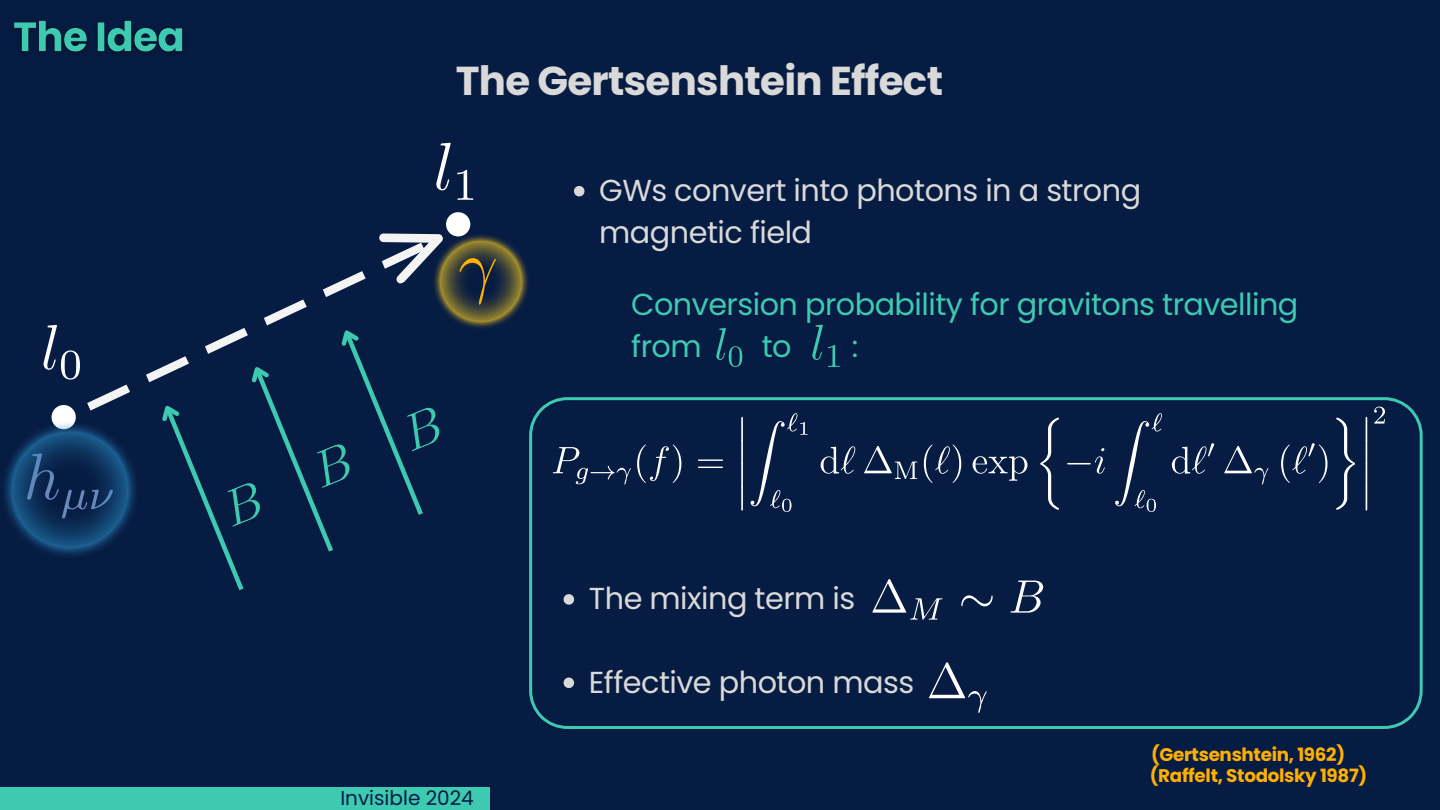
<style>
.page{position:relative;width:1440px;height:810px;background:#071c42}
.page>*{position:absolute;margin:0;border:0;box-sizing:border-box;transform-origin:0 0}
.t1{font:700 40.3px "Poppins";letter-spacing:-.015em;color:#d9d9d9}
.t2{font:30.3px/42px "Poppins";letter-spacing:-.015em;color:#d9d9d9}
.t3{font:30.3px/42px "Poppins";letter-spacing:-.015em;color:#3dcab1}
.t4{font:20px "Poppins";color:#071c42}
.t5{font:700 18.3px "Poppins";letter-spacing:-.015em;color:#ffb000}
</style>
<div class="page">
<div style="left:0;top:787px;width:489px;height:23px;background:#3dcab1"></div>
<svg style="left:44px;top:325px;width:36px;height:55px"></svg>
<svg style="left:436px;top:143px;width:15px;height:47px"></svg>
<svg style="left:457px;top:170px;width:16px;height:30px"></svg>
<svg style="left:87px;top:384px;width:43px;height:27px"></svg>
<svg style="left:716px;top:328px;width:26px;height:39px"></svg>
<svg style="left:812px;top:325px;width:28px;height:42px"></svg>
<svg style="left:529px;top:397px;width:893px;height:332px"></svg>
<div style="left:52px;top:405px;width:24px;height:24px;background:#fff;border-radius:50%"></div>
<div style="left:446px;top:212px;width:24px;height:24px;background:#fff;border-radius:50%"></div>
<svg style="left:146px;top:213px;width:307px;height:378px"></svg>
<img style="left:4px;top:420px;width:132px;height:136px">
<img style="left:432px;top:233px;width:96px;height:97px">
<svg style="left:553px;top:447px;width:78px;height:38px"></svg>
<svg style="left:637px;top:445px;width:44px;height:38px"></svg>
<svg style="left:698px;top:459px;width:25px;height:9px"></svg>
<svg style="left:741px;top:417px;width:2px;height:94px"></svg>
<svg style="left:751px;top:413px;width:57px;height:99px"></svg>
<svg style="left:821px;top:446px;width:34px;height:28px"></svg>
<svg style="left:864px;top:446px;width:53px;height:33px"></svg>
<svg style="left:924px;top:445px;width:37px;height:38px"></svg>
<svg style="left:973px;top:456px;width:54px;height:25px"></svg>
<svg style="left:1040px;top:418px;width:19px;height:92px"></svg>
<svg style="left:1067px;top:448px;width:38px;height:26px"></svg>
<svg style="left:1115px;top:413px;width:47px;height:99px"></svg>
<svg style="left:1172px;top:443px;width:42px;height:31px"></svg>
<svg style="left:1224px;top:446px;width:44px;height:39px"></svg>
<svg style="left:1281px;top:443px;width:46px;height:40px"></svg>
<svg style="left:1336px;top:418px;width:19px;height:92px"></svg>
<svg style="left:1366px;top:417px;width:1px;height:94px"></svg>
<svg style="left:1374px;top:407px;width:11px;height:17px"></svg>
<svg style="left:929px;top:662px;width:58px;height:51px"></svg>
<svg style="left:564px;top:594px;width:10px;height:11px"></svg>
<svg style="left:564px;top:678px;width:10px;height:10px"></svg>
<img style="left:14px;top:20px;width:169px;height:33px">
<svg style="left:574px;top:186px;width:10px;height:10px"></svg>
<p class="t1" style="left:456px;top:53px;width:489px">The Gertsenshtein Effect</p>
<p class="t2" style="left:599px;top:169px;width:543px">GWs convert into photons in a strong magnetic field</p>
<h1 class="t3" style="left:631px;top:283px;width:669px">Conversion probability for gravitons travelling from</h1>
<h1 class="t3" style="left:762px;top:325px;width:31px">to</h1>
<h1 class="t3" style="left:852px;top:325px;width:8px">:</h1>
<p class="t2" style="left:589px;top:578px;width:268px">The mixing term is</p>
<p class="t4" style="left:340px;top:784px;width:135px">Invisible 2024</p>
<p class="t2" style="left:589px;top:661px;width:327px">Effective photon mass</p>
<p class="t5" style="left:1151px;top:741px;width:196px">(Gertsenshtein, 1962)</p>
<p class="t5" style="left:1150px;top:763px;width:219px">(Raffelt, Stodolsky 1987)</p>
</div>
